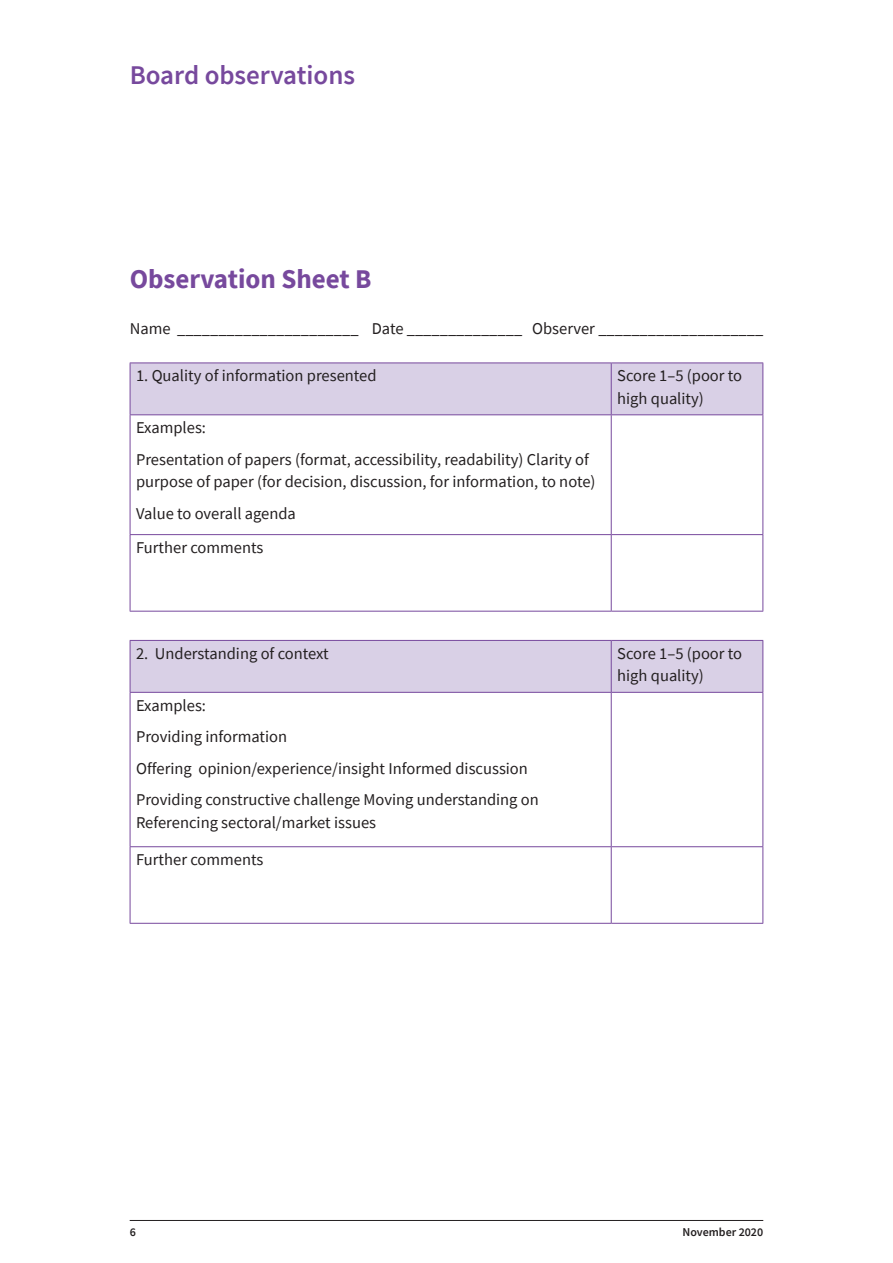
<style>
.page{position:relative;width:893px;height:1263px;background:#fff}
.page>*{position:absolute;margin:0;border:0;box-sizing:border-box;transform-origin:0 0}
.t1{font:600 27px "Source Sans Pro";color:#77499d}
.t2{font:700 27px "Source Sans Pro";color:#77499d}
.t3{font:16.5px/31.5px "Source Sans Pro";color:#231f20}
.t4{font:600 12px "Source Sans Pro";color:#231f20}
</style>
<div class="page">
<hr style="left:130px;top:1220px;width:633px;height:1px;background:#231f20">
<div style="left:131px;top:364px;width:631px;height:50px;background:#d9d0e6"></div>
<hr style="left:130px;top:415px;width:1px;height:119px;background:#77499d">
<hr style="left:611px;top:415px;width:1px;height:119px;background:#77499d">
<hr style="left:762px;top:415px;width:1px;height:119px;background:#77499d">
<hr style="left:130px;top:534px;width:481px;height:1px;background:#77499d">
<hr style="left:130px;top:535px;width:1px;height:76px;background:#77499d">
<hr style="left:611px;top:534px;width:152px;height:1px;background:#77499d">
<hr style="left:611px;top:535px;width:1px;height:76px;background:#77499d">
<hr style="left:762px;top:535px;width:1px;height:76px;background:#77499d">
<hr style="left:130px;top:611px;width:481px;height:1px;background:#77499d">
<hr style="left:611px;top:611px;width:152px;height:1px;background:#77499d">
<hr style="left:130px;top:363px;width:481px;height:1px;background:#77499d">
<hr style="left:130px;top:363px;width:1px;height:51px;background:#77499d">
<hr style="left:611px;top:363px;width:152px;height:1px;background:#77499d">
<hr style="left:611px;top:363px;width:1px;height:51px;background:#77499d">
<hr style="left:762px;top:363px;width:1px;height:51px;background:#77499d">
<hr style="left:130px;top:414px;width:481px;height:1px;background:#77499d">
<hr style="left:611px;top:414px;width:152px;height:1px;background:#77499d">
<div style="left:131px;top:641px;width:631px;height:51px;background:#d9d0e6"></div>
<hr style="left:130px;top:640px;width:481px;height:1px;background:#77499d">
<hr style="left:130px;top:641px;width:1px;height:51px;background:#77499d">
<hr style="left:611px;top:640px;width:152px;height:1px;background:#77499d">
<hr style="left:611px;top:641px;width:1px;height:51px;background:#77499d">
<hr style="left:762px;top:641px;width:1px;height:51px;background:#77499d">
<hr style="left:130px;top:692px;width:481px;height:1px;background:#77499d">
<hr style="left:130px;top:693px;width:1px;height:153px;background:#77499d">
<hr style="left:611px;top:692px;width:152px;height:1px;background:#77499d">
<hr style="left:611px;top:693px;width:1px;height:153px;background:#77499d">
<hr style="left:762px;top:693px;width:1px;height:153px;background:#77499d">
<hr style="left:130px;top:846px;width:481px;height:1px;background:#77499d">
<hr style="left:130px;top:847px;width:1px;height:76px;background:#77499d">
<hr style="left:611px;top:846px;width:152px;height:1px;background:#77499d">
<hr style="left:611px;top:847px;width:1px;height:76px;background:#77499d">
<hr style="left:762px;top:847px;width:1px;height:76px;background:#77499d">
<hr style="left:130px;top:923px;width:481px;height:1px;background:#77499d">
<hr style="left:611px;top:923px;width:152px;height:1px;background:#77499d">
<h1 class="t1" style="left:130px;top:57px;width:227px">Board observations</h1>
<h1 class="t2" style="left:130px;top:261px;width:243px">Observation Sheet B</h1>
<p class="t3" style="left:130px;top:312px;width:635px">Name ______________________ Date ______________ Observer ____________________</p>
<p class="t3" style="left:136px;top:360px;width:242px">1. Quality of information presented</p>
<p class="t3" style="left:617px;top:364px;width:126px;line-height:22.5px">Score 1–5 (poor to high quality)</p>
<p class="t3" style="left:136px;top:412px;width:454px">Examples:<br>Presentation of papers (format, accessibility, readability) Clarity of</p>
<p class="t3" style="left:136px;top:466px;width:461px">purpose of paper (for decision, discussion, for information, to note)<br>Value to overall agenda</p>
<p class="t3" style="left:136px;top:532px;width:129px">Further comments</p>
<p class="t3" style="left:136px;top:637px;width:194px">2. Understanding of context</p>
<p class="t3" style="left:617px;top:642px;width:126px;line-height:22.5px">Score 1–5 (poor to high quality)</p>
<p class="t3" style="left:136px;top:689px;width:404px">Examples:<br>Providing information<br>Offering opinion/experience/insight Informed discussion Providing constructive challenge Moving understanding on</p>
<p class="t3" style="left:136px;top:806px;width:242px">Referencing sectoral/market issues</p>
<p class="t3" style="left:136px;top:844px;width:129px">Further comments</p>
<p class="t4" style="left:130px;top:1224px;width:8px">6</p>
<p class="t4" style="left:682px;top:1224px;width:82px">November 2020</p>
</div>
